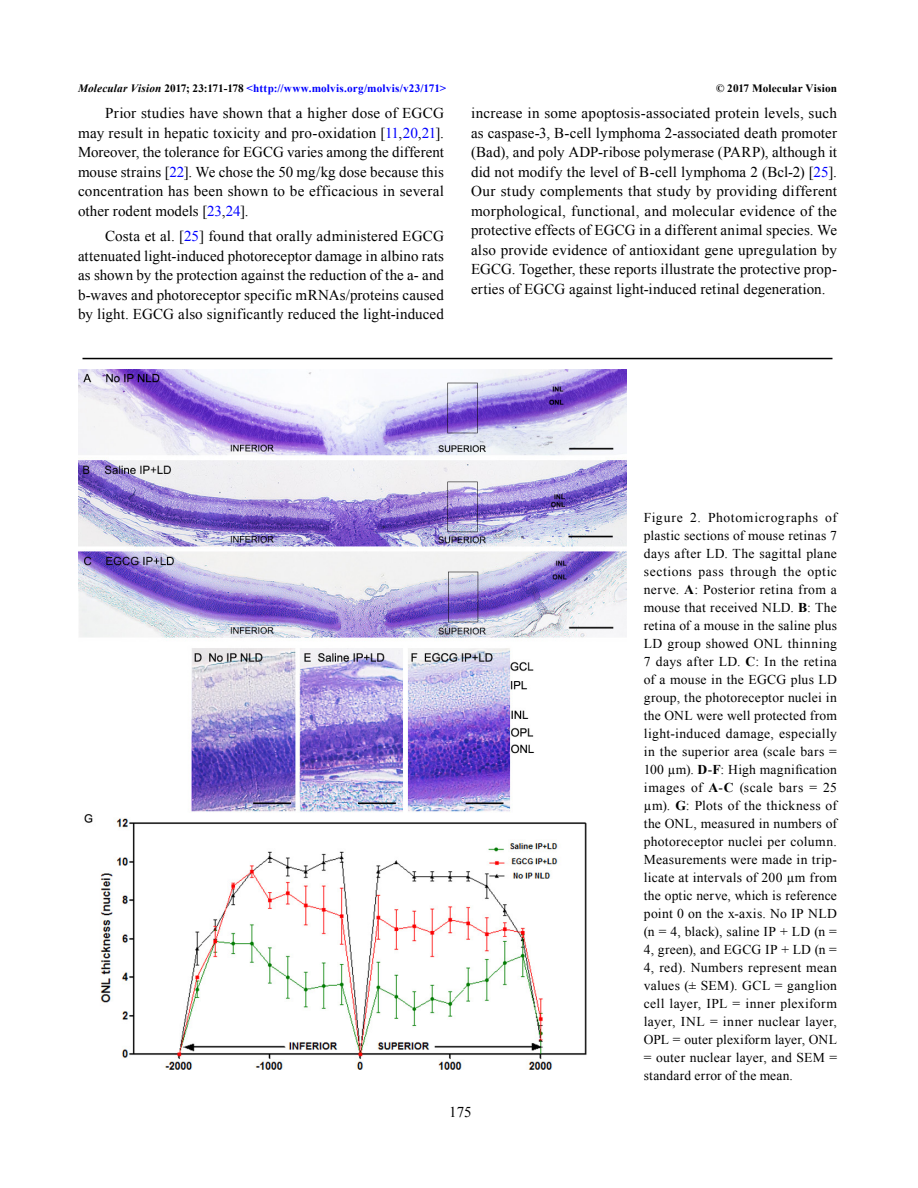
<style>
.page{position:relative;width:918px;height:1188px;background:#fff}
.page>*{position:absolute;margin:0;border:0;box-sizing:border-box;transform-origin:0 0}
.Para_Ind{font:15px/19.5px "Times New Roman";letter-spacing:.005em;color:#000;text-align:justify}
.Folio{font:15px "Times New Roman";color:#000}
.Fig_Caption{font:13.5px/18px "Times New Roman";letter-spacing:.015em;color:#000;text-align:justify}
.Header_Align_Left{font:700 11.25px "Times New Roman";letter-spacing:.015em;color:#00f}
.Header_Align_Right{font:700 11.25px "Times New Roman";letter-spacing:.015em;color:#000}
.s1{font-style:italic;color:#000}
.s2{color:#000}
.s3{color:#00f}
.s4{font-weight:700}
</style>
<div class="page">
<img style="left:78px;top:369px;width:549px;height:701px">
<hr style="left:82px;top:358px;width:750px;height:1px;background:#000">
<p class="Header_Align_Left" style="left:78px;top:80px;width:370px"><span class="s1">Molecular Vision</span> <span class="s2">2017; 23:171-178</span> &lt;http://www.molvis.org/molvis/v23/171&gt;</p>
<p class="Header_Align_Right" style="left:716px;top:80px;width:122px">© 2017 Molecular Vision</p>
<p class="Para_Ind" style="left:78px;top:103px;width:368px;text-indent:27px">Prior studies have shown that a higher dose of EGCG may result in hepatic toxicity and pro-oxidation [<span class="s3">11</span>,<span class="s3">20</span>,<span class="s3">21</span>].<br>Moreover, the tolerance for EGCG varies among the different mouse strains [<span class="s3">22</span>]. We chose the 50 mg/kg dose because this concentration has been shown to be efficacious in several other rodent models [<span class="s3">23</span>,<span class="s3">24</span>].</p>
<p class="Para_Ind" style="left:78px;top:226px;width:368px;text-indent:27px">Costa et al. [<span class="s3">25</span>] found that orally administered EGCG attenuated light-induced photoreceptor damage in albino rats as shown by the protection against the reduction of the a- and b-waves and photoreceptor specific mRNAs/proteins caused by light. EGCG also significantly reduced the light-induced</p>
<p class="Para_Ind" style="left:471px;top:103px;width:368px">increase in some apoptosis-associated protein levels, such as caspase-3, B-cell lymphoma 2-associated death promoter (Bad), and poly ADP-ribose polymerase (PARP), although it did not modify the level of B-cell lymphoma 2 (Bcl-2) [<span class="s3">25</span>].<br>Our study complements that study by providing different morphological, functional, and molecular evidence of the protective effects of EGCG in a different animal species. We also provide evidence of antioxidant gene upregulation by EGCG. Together, these reports illustrate the protective prop&shy;erties of EGCG against light-induced retinal degeneration.</p>
<p class="Fig_Caption" style="left:644px;top:508px;width:195px">Figure 2. Photomicrographs of plastic sections of mouse retinas 7 days after LD. The sagittal plane sections pass through the optic nerve. <span class="s4">A</span>: Posterior retina from a mouse that received NLD. <span class="s4">B</span>: The retina of a mouse in the saline plus LD group showed ONL thinning 7 days after LD. <span class="s4">C</span>: In the retina of a mouse in the EGCG plus LD group, the photoreceptor nuclei in the ONL were well protected from light-induced damage, especially in the superior area (scale bars = 100 µm). <span class="s4">D</span>-<span class="s4">F</span>: High magnification images of <span class="s4">A</span>-<span class="s4">C</span> (scale bars = 25 µm). <span class="s4">G</span>: Plots of the thickness of the ONL, measured in numbers of photoreceptor nuclei per column.<br>Measurements were made in trip&shy;licate at intervals of 200 µm from the optic nerve, which is reference point 0 on the x-axis. No IP NLD (n = 4, black), saline IP + LD (n = 4, green), and EGCG IP + LD (n = 4, red). Numbers represent mean values (± SEM). GCL = ganglion cell layer, IPL = inner plexiform layer, INL = inner nuclear layer, OPL = outer plexiform layer, ONL = outer nuclear layer, and SEM = standard error of the mean.</p>
<p class="Folio" style="left:449px;top:1102px;width:24px">175</p>
</div>
